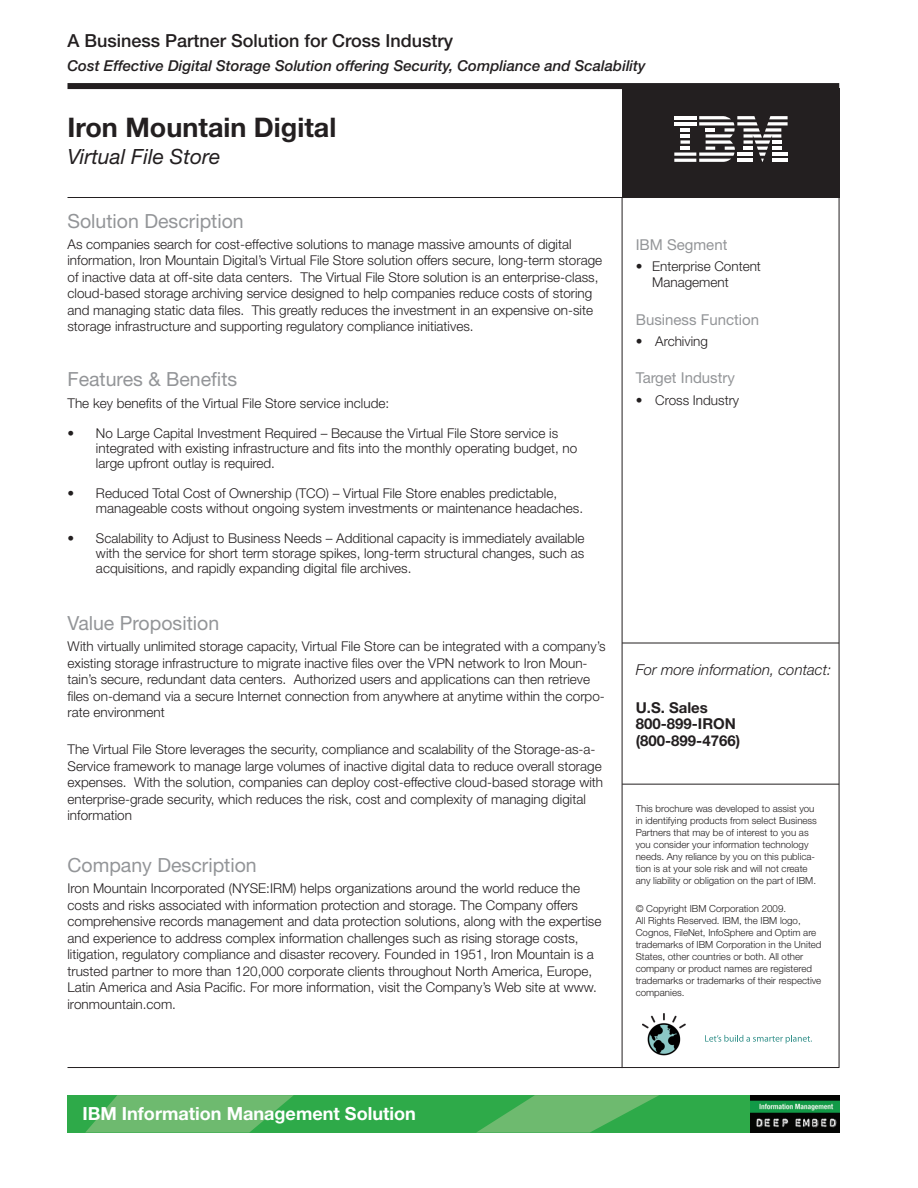
<style>
.page{position:relative;width:918px;height:1188px;background:#fff}
.page>*{position:absolute;margin:0;border:0;box-sizing:border-box;transform-origin:0 0}
.t1{font:700 27px "Helvetica Neue";color:#231f20}
.t2{font:italic 21px "Helvetica Neue";color:#231f20}
.Paragraph_Style_1{font:19.5px "Helvetica Neue LT Std";color:#939598}
.t3{font:700 18.15px "Helvetica Neue LT Std";color:#fff}
.t4{font:500 18px "Helvetica Neue LT Std";color:#231f20}
.t5{font:italic 500 15px "Helvetica Neue";color:#231f20}
.Paragraph_Style_1-2{font:15px "Helvetica Neue LT Std";color:#939598}
.t6{font:700 15px "Helvetica Neue";color:#231f20}
.t7{font:italic 300 15px "Helvetica Neue";color:#231f20}
.Paragraph_Style_1-3{font:300 13.5px/16.5px "Helvetica Neue";color:#231f20}
.Paragraph_Style_1-4{font:300 9.75px/12px "Helvetica Neue";color:#231f20}
</style>
<div class="page">
<div style="left:622px;top:88px;width:217px;height:110px;background:#231f20"></div>
<svg style="left:674px;top:116px;width:114px;height:46px"></svg>
<hr style="left:737px;top:159px;width:16px;height:3px;background:#fff">
<hr style="left:674px;top:159px;width:22px;height:3px;background:#fff">
<hr style="left:622px;top:784px;width:217px;height:1px;background:#231f20">
<hr style="left:622px;top:643px;width:217px;height:1px;background:#231f20">
<img style="left:642px;top:1014px;width:44px;height:42px">
<svg style="left:705px;top:1035px;width:107px;height:8px"></svg>
<div style="left:68px;top:1095px;width:686px;height:38px;background:#2eaa49"></div>
<svg style="left:85px;top:1095px;width:209px;height:38px"></svg>
<svg style="left:476px;top:1095px;width:183px;height:38px"></svg>
<img style="left:750px;top:1095px;width:89px;height:38px">
<div style="left:68px;top:83px;width:771px;height:6px;background:#231f20"></div>
<hr style="left:68px;top:197px;width:771px;height:1px;background:#231f20">
<hr style="left:68px;top:1067px;width:771px;height:1px;background:#231f20">
<hr style="left:622px;top:198px;width:1px;height:870px;background:#231f20">
<hr style="left:839px;top:198px;width:1px;height:870px;background:#231f20">
<p class="t4" style="left:68px;top:30px;width:387px">A Business Partner Solution for Cross Industry</p>
<p class="t5" style="left:68px;top:57px;width:580px">Cost Effective Digital Storage Solution offering Security, Compliance and Scalability</p>
<p class="t1" style="left:68px;top:110px;width:270px">Iron Mountain Digital</p>
<p class="t2" style="left:68px;top:144px;width:154px">Virtual File Store</p>
<p class="Paragraph_Style_1" style="left:68px;top:209px;width:178px">Solution Description</p>
<p class="Paragraph_Style_1-3" style="left:68px;top:235px;width:536px">As companies search for cost-effective solutions to manage massive amounts of digital information, Iron Mountain Digital’s Virtual File Store solution offers secure, long-term storage of inactive data at off-site data centers. The Virtual File Store solution is an enterprise-class, cloud-based storage archiving service designed to help companies reduce costs of storing and managing static data files. This greatly reduces the investment in an expensive on-site storage infrastructure and supporting regulatory compliance initiatives.</p>
<p class="Paragraph_Style_1" style="left:68px;top:368px;width:171px">Features &amp; Benefits</p>
<p class="Paragraph_Style_1-3" style="left:68px;top:395px;width:323px">The key benefits of the Virtual File Store service include:</p>
<p class="Paragraph_Style_1-3" style="left:96px;top:426px;width:483px;line-height:15px;text-indent:-28px">• No Large Capital Investment Required – Because the Virtual File Store service is integrated with existing infrastructure and fits into the monthly operating budget, no large upfront outlay is required.</p>
<p class="Paragraph_Style_1-3" style="left:96px;top:486px;width:489px;line-height:15px;text-indent:-28px">• Reduced Total Cost of Ownership (TCO) – Virtual File Store enables predictable, manageable costs without ongoing system investments or maintenance headaches.</p>
<p class="Paragraph_Style_1-3" style="left:96px;top:531px;width:490px;line-height:15px;text-align:justify;text-indent:-28px">• Scalability to Adjust to Business Needs – Additional capacity is immediately available with the service for short term storage spikes, long-term structural changes, such as acquisitions, and rapidly expanding digital file archives.</p>
<p class="Paragraph_Style_1" style="left:68px;top:612px;width:153px">Value Proposition</p>
<p class="Paragraph_Style_1-3" style="left:68px;top:638px;width:540px">With virtually unlimited storage capacity, Virtual File Store can be integrated with a company’s existing storage infrastructure to migrate inactive files over the VPN network to Iron Moun&shy;tain’s secure, redundant data centers. Authorized users and applications can then retrieve files on-demand via a secure Internet connection from anywhere at anytime within the corpo&shy;rate environment</p>
<p class="Paragraph_Style_1-3" style="left:68px;top:741px;width:537px">The Virtual File Store leverages the security, compliance and scalability of the Storage-as-a-Service framework to manage large volumes of inactive digital data to reduce overall storage expenses. With the solution, companies can deploy cost-effective cloud-based storage with enterprise-grade security, which reduces the risk, cost and complexity of managing digital information</p>
<p class="Paragraph_Style_1" style="left:68px;top:854px;width:191px">Company Description</p>
<p class="Paragraph_Style_1-3" style="left:68px;top:880px;width:535px">Iron Mountain Incorporated (NYSE:IRM) helps organizations around the world reduce the costs and risks associated with information protection and storage. The Company offers comprehensive records management and data protection solutions, along with the expertise and experience to address complex information challenges such as rising storage costs, litigation, regulatory compliance and disaster recovery. Founded in 1951, Iron Mountain is a trusted partner to more than 120,000 corporate clients throughout North America, Europe, Latin America and Asia Pacific. For more information, visit the Company’s Web site at www. ironmountain.com.</p>
<p class="Paragraph_Style_1-2" style="left:636px;top:236px;width:93px">IBM Segment</p>
<p class="Paragraph_Style_1-3" style="left:636px;top:257px;width:127px">• Enterprise Content</p>
<p class="Paragraph_Style_1-3" style="left:652px;top:274px;width:78px">Management</p>
<p class="Paragraph_Style_1-2" style="left:636px;top:311px;width:125px">Business Function</p>
<p class="Paragraph_Style_1-3" style="left:636px;top:332px;width:74px">• Archiving</p>
<p class="Paragraph_Style_1-2" style="left:636px;top:369px;width:101px">Target Industry</p>
<p class="Paragraph_Style_1-3" style="left:636px;top:392px;width:105px">• Cross Industry</p>
<p class="t7" style="left:636px;top:661px;width:197px">For more information, contact:</p>
<p class="t6" style="left:636px;top:698px;width:74px">U.S. Sales</p>
<p class="t6" style="left:636px;top:715px;width:102px">800-899-IRON</p>
<p class="t6" style="left:636px;top:731px;width:106px">(800-899-4766)</p>
<p class="Paragraph_Style_1-4" style="left:636px;top:802px;width:183px">This brochure was developed to assist you in identifying products from select Business Partners that may be of interest to you as you consider your information technology</p>
<p class="Paragraph_Style_1-4" style="left:636px;top:850px;width:182px">needs. Any reliance by you on this publica&shy;tion is at your sole risk and will not create any liability or obligation on the part of IBM.</p>
<p class="Paragraph_Style_1-4" style="left:636px;top:902px;width:187px">© Copyright IBM Corporation 2009.<br>All Rights Reserved. IBM, the IBM logo, Cognos, FileNet, InfoSphere and Optim are trademarks of IBM Corporation in the United States, other countries or both. All other company or product names are registered trademarks or trademarks of their respective companies.</p>
<p class="t3" style="left:82px;top:1103px;width:335px">IBM Information Management Solution</p>
</div>
